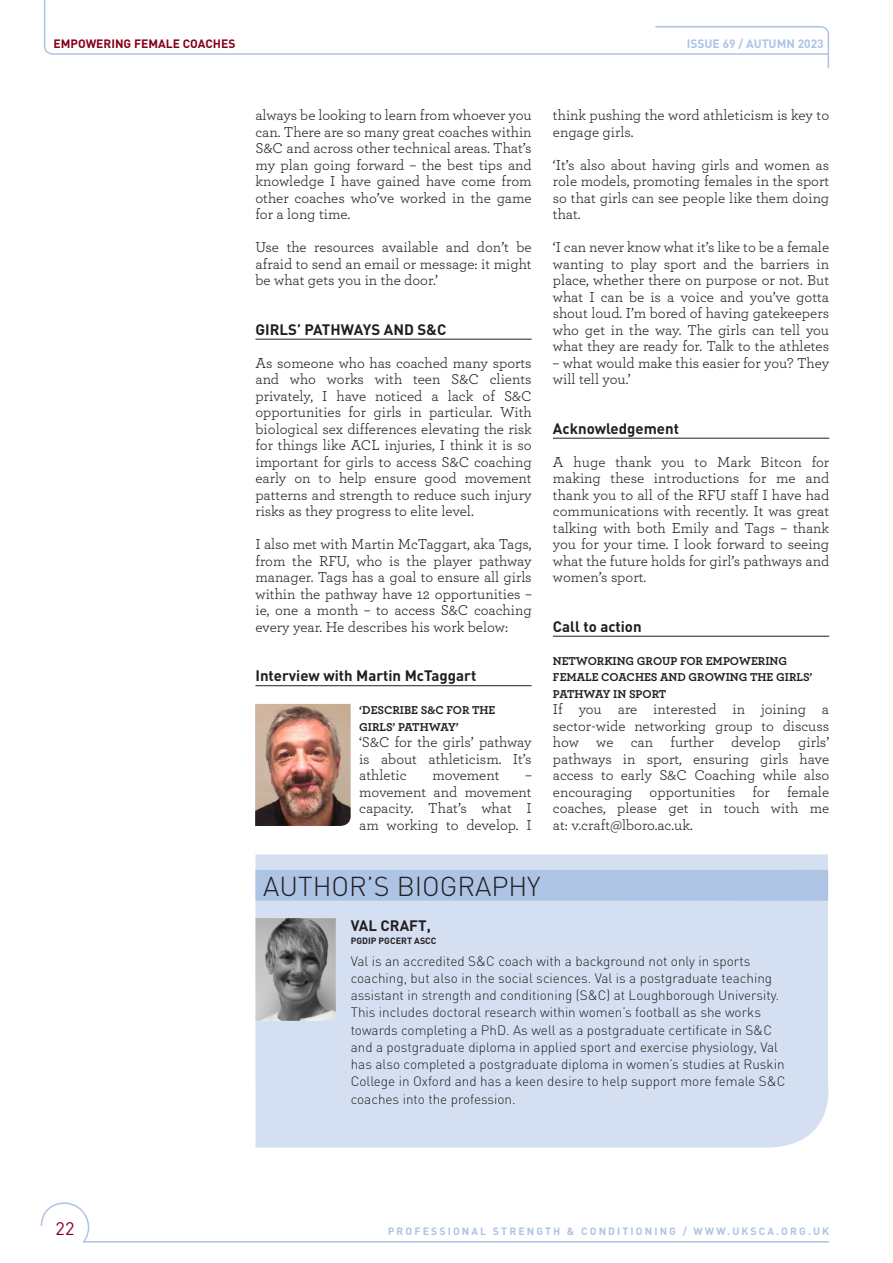
<style>
.page{position:relative;width:893px;height:1263px;background:#fff}
.page>*{position:absolute;margin:0;border:0;box-sizing:border-box;transform-origin:0 0}
.main_head{font:300 27px "DIN";color:#231f20}
.t1{font:18px "DIN";color:#860119}
.body_copy{font:15px/16.5px "Archer";color:#231f20;text-align:justify}
.subhead_with_rule{font:700 15px "DIN";color:#231f20}
.biog_name_box{font:700 15px "DIN";color:#231f20}
.biog_name_box-2{font:300 13.5px/17.2px "DIN";color:#231f20}
.subhead_2{font:700 12px/16.5px "Archer";color:#231f20}
.t2{font:700 12px "DIN";color:#860119}
.t3{font:700 12px "DIN";color:#adc4e5}
.t4{font:700 10.5px "DIN";letter-spacing:.2em;color:#adc4e5}
.biog_name_box-3{font:700 9px "DIN";color:#231f20}
</style>
<div class="page">
<svg style="left:40px;top:1202px;width:790px;height:41px"></svg>
<svg style="left:43px;top:0;width:787px;height:69px"></svg>
<hr style="left:255px;top:339px;width:277px;height:1px;background:#231f20">
<hr style="left:255px;top:685px;width:277px;height:1px;background:#231f20">
<hr style="left:553px;top:438px;width:276px;height:1px;background:#231f20">
<hr style="left:553px;top:636px;width:276px;height:1px;background:#231f20">
<div style="left:255px;top:854px;width:574px;height:293px;background:#d4e0f1"></div>
<div style="left:255px;top:870px;width:573px;height:31px;background:#adc4e5"></div>
<img style="left:255px;top:918px;width:82px;height:103px">
<img style="left:255px;top:704px;width:96px;height:122px">
<p class="t2" style="left:54px;top:36px;width:183px">EMPOWERING FEMALE COACHES</p>
<p class="t3" style="left:687px;top:36px;width:138px">ISSUE 69 / AUTUMN 2023</p>
<p class="body_copy" style="left:255px;top:106px;width:278px">always be looking to learn from whoever you can. There are so many great coaches within S&amp;C and across other technical areas. That’s my plan going forward – the best tips and knowledge I have gained have come from other coaches who’ve worked in the game for a long time.</p>
<p class="body_copy" style="left:255px;top:238px;width:278px">Use the resources available and don’t be afraid to send an email or message: it might be what gets you in the door.’</p>
<p class="subhead_with_rule" style="left:255px;top:319px;width:192px">GIRLS’ PATHWAYS AND S&amp;C</p>
<p class="body_copy" style="left:255px;top:354px;width:278px">As someone who has coached many sports and who works with teen S&amp;C clients privately, I have noticed a lack of S&amp;C opportunities for girls in particular. With biological sex differences elevating the risk for things like ACL injuries, I think it is so important for girls to access S&amp;C coaching early on to help ensure good movement patterns and strength to reduce such injury risks as they progress to elite level.</p>
<p class="body_copy" style="left:255px;top:535px;width:278px">I also met with Martin McTaggart, aka Tags, from the RFU, who is the player pathway manager. Tags has a goal to ensure all girls within the pathway have 12 opportunities – ie, one a month – to access S&amp;C coaching every year. He describes his work below:</p>
<p class="subhead_with_rule" style="left:255px;top:666px;width:222px">Interview with Martin McTaggart</p>
<p class="subhead_2" style="left:359px;top:701px;width:138px">‘DESCRIBE S&amp;C FOR THE<br>GIRLS’ PATHWAY’</p>
<p class="body_copy" style="left:359px;top:733px;width:174px">‘S&amp;C for the girls’ pathway is about athleticism. It’s athletic</p>
<p class="body_copy" style="left:432px;top:766px;width:69px">movement</p>
<p class="body_copy" style="left:359px;top:766px;width:174px;text-indent:166px">– movement and movement capacity. That’s what I am working to develop. I</p>
<p class="body_copy" style="left:553px;top:106px;width:278px">think pushing the word athleticism is key to engage girls.</p>
<p class="body_copy" style="left:553px;top:156px;width:278px">‘It’s also about having girls and women as role models, promoting females in the sport so that girls can see people like them doing that.</p>
<p class="body_copy" style="left:553px;top:238px;width:278px">‘I can never know what it’s like to be a female wanting to play sport and the barriers in place, whether there on purpose or not. But what I can be is a voice and you’ve gotta shout loud. I’m bored of having gatekeepers who get in the way. The girls can tell you what they are ready for. Talk to the athletes</p>
<p class="body_copy" style="left:553px;top:354px;width:278px">– what would make this easier for you? They will tell you.’</p>
<p class="subhead_with_rule" style="left:553px;top:418px;width:128px">Acknowledgement</p>
<p class="body_copy" style="left:553px;top:453px;width:278px">A huge thank you to Mark Bitcon for making these introductions for me and thank you to all of the RFU staff I have had communications with recently. It was great talking with both Emily and Tags – thank you for your time. I look forward to seeing what the future holds for girl’s pathways and women’s sport.</p>
<p class="subhead_with_rule" style="left:553px;top:616px;width:90px">Call to action</p>
<p class="subhead_2" style="left:553px;top:652px;width:261px">NETWORKING GROUP FOR EMPOWERING<br>FEMALE COACHES AND GROWING THE GIRLS’<br>PATHWAY IN SPORT</p>
<p class="body_copy" style="left:553px;top:700px;width:278px">If you are interested in joining a sector-wide networking group to discuss how we can further develop girls’ pathways in sport, ensuring girls have access to early S&amp;C Coaching while also encouraging opportunities for female coaches, please get in touch with me at: v.craft@lboro.ac.uk.</p>
<p class="main_head" style="left:263px;top:870px;width:279px">AUTHOR’S BIOGRAPHY</p>
<p class="biog_name_box" style="left:351px;top:915px;width:82px">VAL CRAFT,</p>
<p class="biog_name_box-3" style="left:351px;top:935px;width:87px">PGDIP PGCERT ASCC</p>
<p class="biog_name_box-2" style="left:351px;top:952px;width:436px">Val is an accredited S&amp;C coach with a background not only in sports coaching, but also in the social sciences. Val is a postgraduate teaching assistant in strength and conditioning (S&amp;C) at Loughborough University.<br>This includes doctoral research within women’s football as she works towards completing a PhD. As well as a postgraduate certificate in S&amp;C and a postgraduate diploma in applied sport and exercise physiology, Val has also completed a postgraduate diploma in women’s studies at Ruskin College in Oxford and has a keen desire to help support more female S&amp;C coaches into the profession.</p>
<p class="t1" style="left:56px;top:1217px;width:20px">22</p>
<p class="t4" style="left:388px;top:1225px;width:443px">PROFESSIONAL STRENGTH &amp; CONDITIONING / WWW.UKSCA.ORG.UK</p>
</div>
